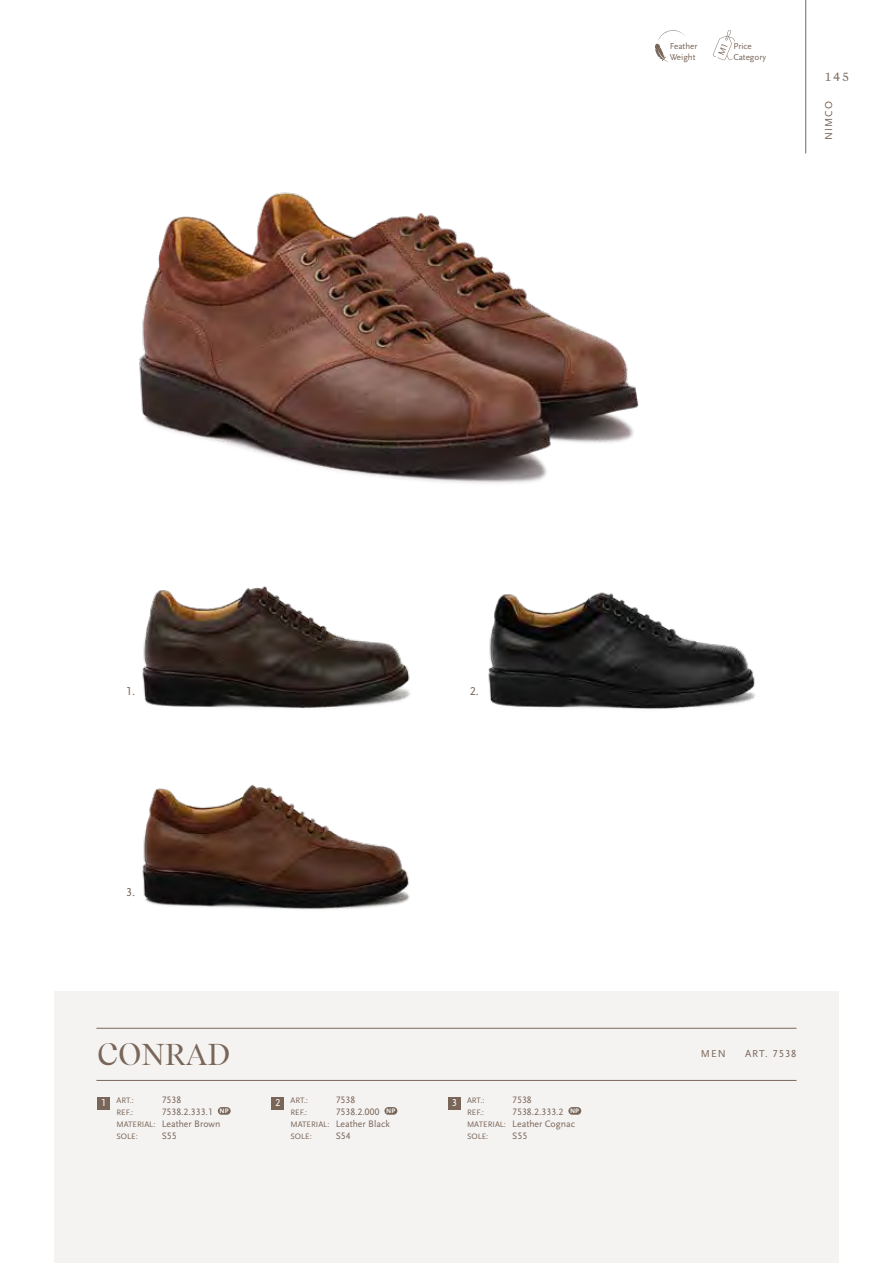
<style>
.page{position:relative;width:893px;height:1263px;background:#fff}
.page>*{position:absolute;margin:0;border:0;box-sizing:border-box;transform-origin:0 0}
.t1{font:30px "Recife Display";color:#796659}
.t2{font:12px "Scala Sans OT";color:#796659}
.t3{font:12px "Recife Text";color:#796659}
.t4{font:10.5px "Scala Sans OT";letter-spacing:.1em;color:#796659}
.t5{font:10.5px "Scala Sans OT";color:#fff}
.t6{font:9.75px/12px "Scala Sans OT";color:#796659}
.t7{font:9px/10.8px "Scala Sans OT";color:#796659}
.t8{font:8.25px/12px "Scala Sans OT";color:#796659}
</style>
<div class="page">
<hr style="left:805px;top:0;width:1px;height:153px;background:#796659">
<div style="left:54px;top:991px;width:785px;height:272px;background:#f5f3f2"></div>
<hr style="left:96px;top:1028px;width:700px;height:1px;background:#796659">
<hr style="left:96px;top:1080px;width:700px;height:1px;background:#796659">
<div style="left:218px;top:1107px;width:13px;height:8px;background:#796659;border-radius:4px"></div>
<div style="left:98px;top:1097px;width:12px;height:12px;background:#796659"></div>
<div style="left:384px;top:1107px;width:13px;height:8px;background:#796659;border-radius:4px"></div>
<div style="left:272px;top:1097px;width:12px;height:12px;background:#796659"></div>
<div style="left:568px;top:1107px;width:13px;height:8px;background:#796659;border-radius:4px"></div>
<div style="left:448px;top:1097px;width:12px;height:12px;background:#796659"></div>
<img style="left:139px;top:192px;width:500px;height:292px">
<img style="left:142px;top:586px;width:268px;height:123px">
<img style="left:142px;top:784px;width:268px;height:126px">
<img style="left:488px;top:592px;width:267px;height:117px">
<svg style="left:655px;top:30px;width:30px;height:32px"></svg>
<svg style="left:713px;top:30px;width:22px;height:30px"></svg>
<p class="t7" style="left:670px;top:41px;width:29px">Feather<br>Weight</p>
<p class="t7" style="left:733px;top:41px;width:20px">Price</p>
<p class="t7" style="left:733px;top:52px;width:34px">Category</p>
<p class="t3" style="left:824px;top:69px;width:26px">145</p>
<p class="t4" style="left:823px;top:140px;width:40px;rotate:-90deg">NIMCO</p>
<p class="t2" style="left:126px;top:685px;width:11px">1.</p>
<p class="t2" style="left:126px;top:886px;width:11px">3.</p>
<p class="t2" style="left:470px;top:685px;width:11px">2.</p>
<h1 class="t1" style="left:98px;top:1032px;width:134px">CONRAD</h1>
<p class="t4" style="left:701px;top:1048px;width:26px">MEN</p>
<p class="t4" style="left:745px;top:1048px;width:53px">ART. 7538</p>
<p class="t8" style="left:116px;top:1094px;width:40px">ART.:<br>REF.:<br>MATERIAL:<br>SOLE:</p>
<p class="t6" style="left:162px;top:1094px;width:68px">7538<br>7538.2.333.1 <sup>NP<br></sup>Leather Brown<br>S55</p>
<p class="t5" style="left:101px;top:1097px;width:7px">1</p>
<p class="t8" style="left:290px;top:1094px;width:40px">ART.:<br>REF.:<br>MATERIAL:<br>SOLE:</p>
<p class="t6" style="left:336px;top:1094px;width:61px">7538<br>7538.2.000 <sup>NP<br></sup>Leather Black<br>S54</p>
<p class="t5" style="left:275px;top:1097px;width:7px">2</p>
<p class="t8" style="left:467px;top:1094px;width:40px">ART.:<br>REF.:<br>MATERIAL:<br>SOLE:</p>
<p class="t6" style="left:512px;top:1094px;width:68px">7538<br>7538.2.333.2 <sup>NP<br></sup>Leather Cognac<br>S55</p>
<p class="t5" style="left:452px;top:1097px;width:7px">3</p>
</div>
